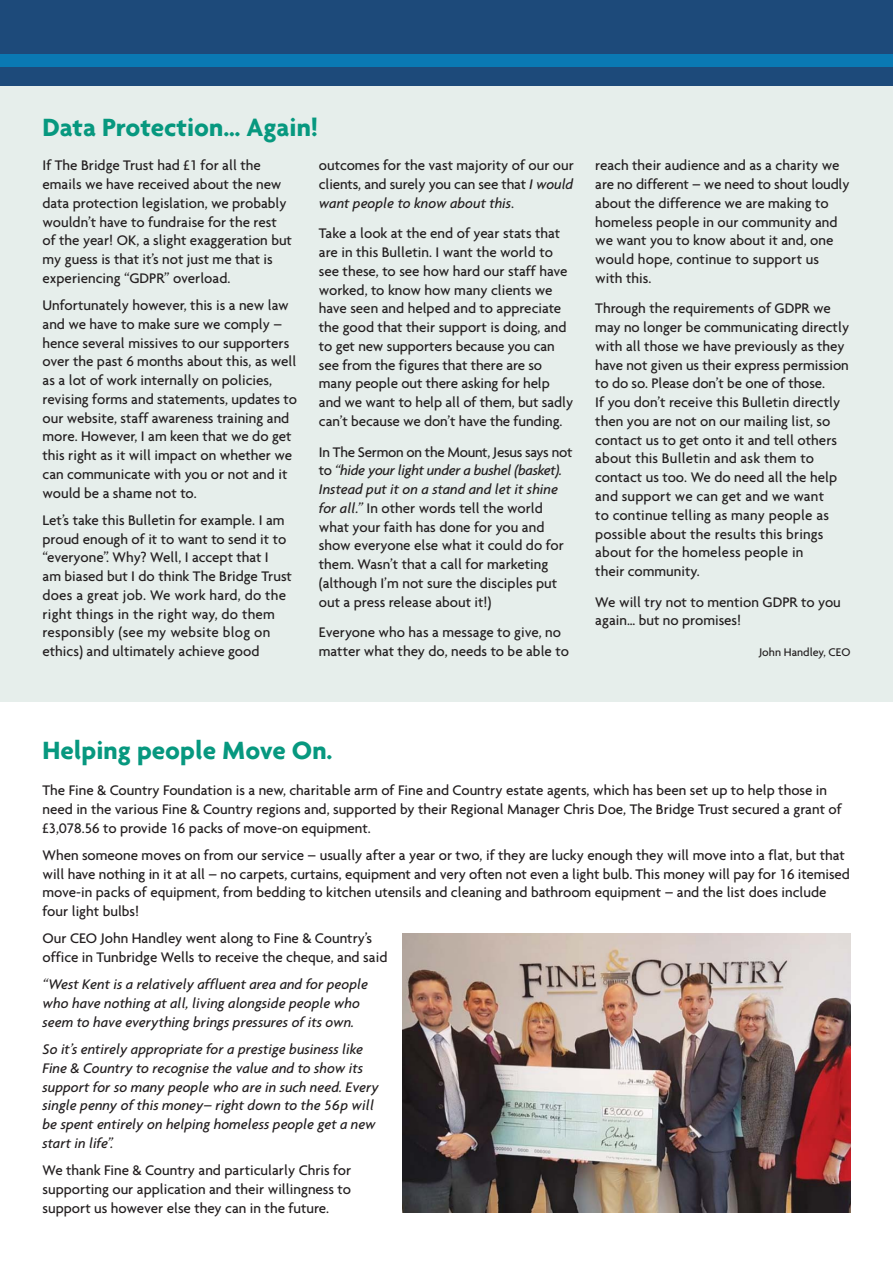
<style>
.page{position:relative;width:893px;height:1263px;background:#fff}
.page>*{position:absolute;margin:0;border:0;box-sizing:border-box;transform-origin:0 0}
.t1{font:700 27px "Agenda";color:#07987f}
.t2{font:500 15px/18.8px "Agenda";color:#231f20}
.t3{font:italic 500 15px/18.8px "Agenda";color:#231f20}
.t4{font:500 12px "Agenda";color:#231f20}
.s1{font-style:italic}
</style>
<div class="page">
<div style="left:0;top:57px;width:893px;height:645px;background:#e6eeeb"></div>
<div style="left:0;top:0;width:893px;height:85px;background:#1d4a7a"></div>
<div style="left:0;top:54px;width:893px;height:12px;background:#0a79b3"></div>
<img style="left:402px;top:933px;width:448px;height:279px">
<h1 class="t1" style="left:43px;top:117px;width:277px">Data Protection… Again!</h1>
<p class="t2" style="left:43px;top:157px;width:251px">If The Bridge Trust had £1 for all the emails we have received about the new data protection legislation, we probably wouldn’t have to fundraise for the rest of the year! OK, a slight exaggeration but my guess is that it’s not just me that is experiencing “GDPR” overload.</p>
<p class="t2" style="left:43px;top:297px;width:256px">Unfortunately however, this is a new law and we have to make sure we comply – hence several missives to our supporters over the past 6 months about this, as well as a lot of work internally on policies, revising forms and statements, updates to our website, staff awareness training and more. However, I am keen that we do get this right as it will impact on whether we can communicate with you or not and it would be a shame not to.</p>
<p class="t2" style="left:43px;top:512px;width:251px">Let’s take this Bulletin for example. I am proud enough of it to want to send it to “everyone”. Why? Well, I accept that I<br>am biased but I do think The Bridge Trust does a great job. We work hard, do the right things in the right way, do them responsibly (see my website blog on ethics) and ultimately achieve good</p>
<p class="t2" style="left:319px;top:157px;width:256px;text-align:justify">outcomes for the vast majority of our our clients, and surely you can see that <span class="s1">I would want people to know about this</span>.</p>
<p class="t2" style="left:319px;top:225px;width:256px">Take a look at the end of year stats that are in this Bulletin. I want the world to see these, to see how hard our staff have worked, to know how many clients we have seen and helped and to appreciate the good that their support is doing, and to get new supporters because you can see from the figures that there are so many people out there asking for help and we want to help all of them, but sadly can’t because we don’t have the funding.</p>
<p class="t2" style="left:319px;top:444px;width:255px">In The Sermon on the Mount, Jesus says not to <span class="s1">“hide your light under a bushel (basket).<br>Instead put it on a stand and let it shine for all.”</span> In other words tell the world what your faith has done for you and show everyone else what it could do for them. Wasn’t that a call for marketing (although I’m not sure the disciples put out a press release about it!)</p>
<p class="t2" style="left:319px;top:624px;width:252px">Everyone who has a message to give, no matter what they do, needs to be able to</p>
<p class="t2" style="left:595px;top:157px;width:256px">reach their audience and as a charity we are no different – we need to shout loudly about the difference we are making to homeless people in our community and we want you to know about it and, one would hope, continue to support us with this.</p>
<p class="t2" style="left:595px;top:300px;width:255px">Through the requirements of GDPR we may no longer be communicating directly with all those we have previously as they have not given us their express permission to do so. Please don’t be one of those.<br>If you don’t receive this Bulletin directly then you are not on our mailing list, so contact us to get onto it and tell others about this Bulletin and ask them to contact us too. We do need all the help and support we can get and we want<br>to continue telling as many people as possible about the results this brings about for the homeless people in<br>their community.</p>
<p class="t2" style="left:595px;top:594px;width:247px">We will try not to mention GDPR to you again… but no promises!</p>
<p class="t4" style="left:759px;top:647px;width:93px">John Handley, CEO</p>
<h1 class="t1" style="left:43px;top:740px;width:291px">Helping people Move On.</h1>
<p class="t2" style="left:43px;top:782px;width:801px">The Fine &amp; Country Foundation is a new, charitable arm of Fine and Country estate agents, which has been set up to help those in need in the various Fine &amp; Country regions and, supported by their Regional Manager Chris Doe, The Bridge Trust secured a grant of £3,078.56 to provide 16 packs of move-on equipment.</p>
<p class="t2" style="left:43px;top:847px;width:809px">When someone moves on from our service – usually after a year or two, if they are lucky enough they will move into a flat, but that will have nothing in it at all – no carpets, curtains, equipment and very often not even a light bulb. This money will pay for 16 itemised move-in packs of equipment, from bedding to kitchen utensils and cleaning and bathroom equipment – and the list does include four light bulbs!</p>
<p class="t2" style="left:43px;top:930px;width:346px">Our CEO John Handley went along to Fine &amp; Country’s office in Tunbridge Wells to receive the cheque, and said</p>
<p class="t3" style="left:43px;top:976px;width:327px">“West Kent is a relatively affluent area and for people who have nothing at all, living alongside people who seem to have everything brings pressures of its own.</p>
<p class="t3" style="left:43px;top:1041px;width:338px">So it’s entirely appropriate for a prestige business like Fine &amp; Country to recognise the value and to show its support for so many people who are in such need. Every single penny of this money– right down to the 56p will be spent entirely on helping homeless people get a new start in life”.</p>
<p class="t2" style="left:43px;top:1162px;width:310px;text-align:justify">We thank Fine &amp; Country and particularly Chris for supporting our application and their willingness to support us however else they can in the future.</p>
</div>
